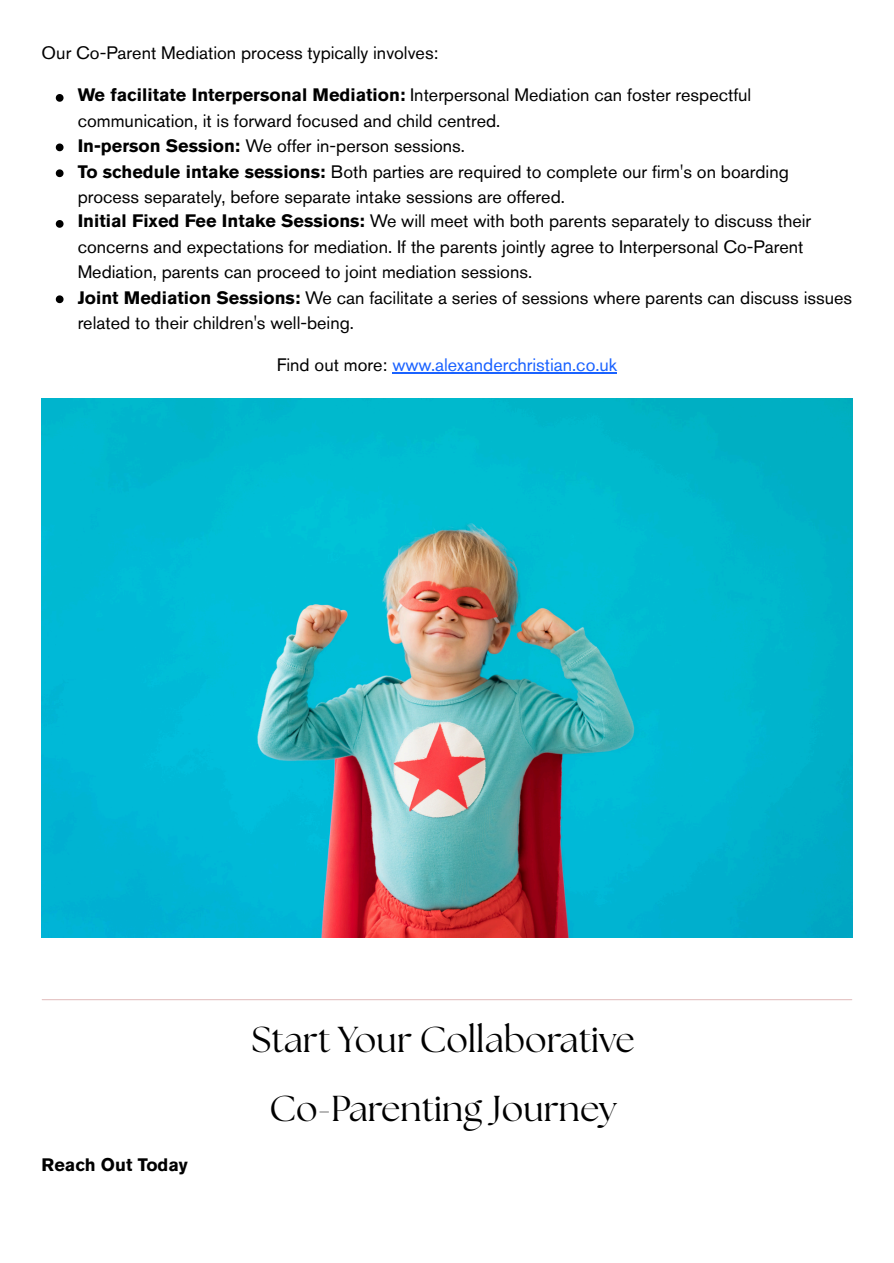
<style>
.page{position:relative;width:894px;height:1263px;background:#fff}
.page>*{position:absolute;margin:0;border:0;box-sizing:border-box;transform-origin:0 0}
.t1{font:36px "The Seasons";color:#000}
.t2{font:18px/24.8px "Akzidenz Grotesk Pro";color:#000}
.t3{font:18px "Akzidenz Grotesk Pro";color:#1a62ff}
.t4{font:700 18px "Akzidenz Grotesk Pro";color:#000}
.s1{font-weight:700}
.s2{color:#000}
</style>
<div class="page">
<svg style="left:56px;top:94px;width:7px;height:8px"></svg>
<svg style="left:56px;top:144px;width:7px;height:7px"></svg>
<svg style="left:56px;top:169px;width:7px;height:8px"></svg>
<svg style="left:56px;top:220px;width:7px;height:8px"></svg>
<svg style="left:56px;top:295px;width:7px;height:8px"></svg>
<hr style="left:392px;top:372px;width:225px;height:2px;background:#1a62ff">
<img style="left:42px;top:398px;width:810px;height:539px">
<hr style="left:42px;top:999px;width:809px;height:1px;background:#e4c2c2">
<p class="t2" style="left:42px;top:42px;width:398px">Our Co-Parent Mediation process typically involves:</p>
<p class="t2" style="left:78px;top:84px;width:675px;line-height:25.8px"><span class="s1">We facilitate Interpersonal Mediation:</span> Interpersonal Mediation can foster respectful communication, it is forward focused and child centred.</p>
<p class="t2" style="left:78px;top:135px;width:389px"><span class="s1">In-person Session:</span> We offer in-person sessions.</p>
<p class="t2" style="left:78px;top:161px;width:712px"><span class="s1">To schedule intake sessions:</span> Both parties are required to complete our firm's on boarding process separately, before separate intake sessions are offered.</p>
<p class="t2" style="left:78px;top:210px;width:734px;line-height:25.3px"><span class="s1">Initial Fixed Fee Intake Sessions:</span> We will meet with both parents separately to discuss their concerns and expectations for mediation. If the parents jointly agree to Interpersonal Co-Parent<br>Mediation, parents can proceed to joint mediation sessions.</p>
<p class="t2" style="left:78px;top:287px;width:775px"><span class="s1">Joint Mediation Sessions:</span> We can facilitate a series of sessions where parents can discuss issues related to their children's well-being.</p>
<p class="t3" style="left:277px;top:358px;width:342px"><span class="s2">Find out more:</span> www.alexanderchristian.co.uk</p>
<h2 class="t1" style="left:251px;top:1023px;width:384px">Start Your Collaborative</h2>
<p class="t4" style="left:42px;top:1158px;width:148px">Reach Out Today</p>
<h2 class="t1" style="left:269px;top:1092px;width:348px">Co-Parenting Journey</h2>
</div>
